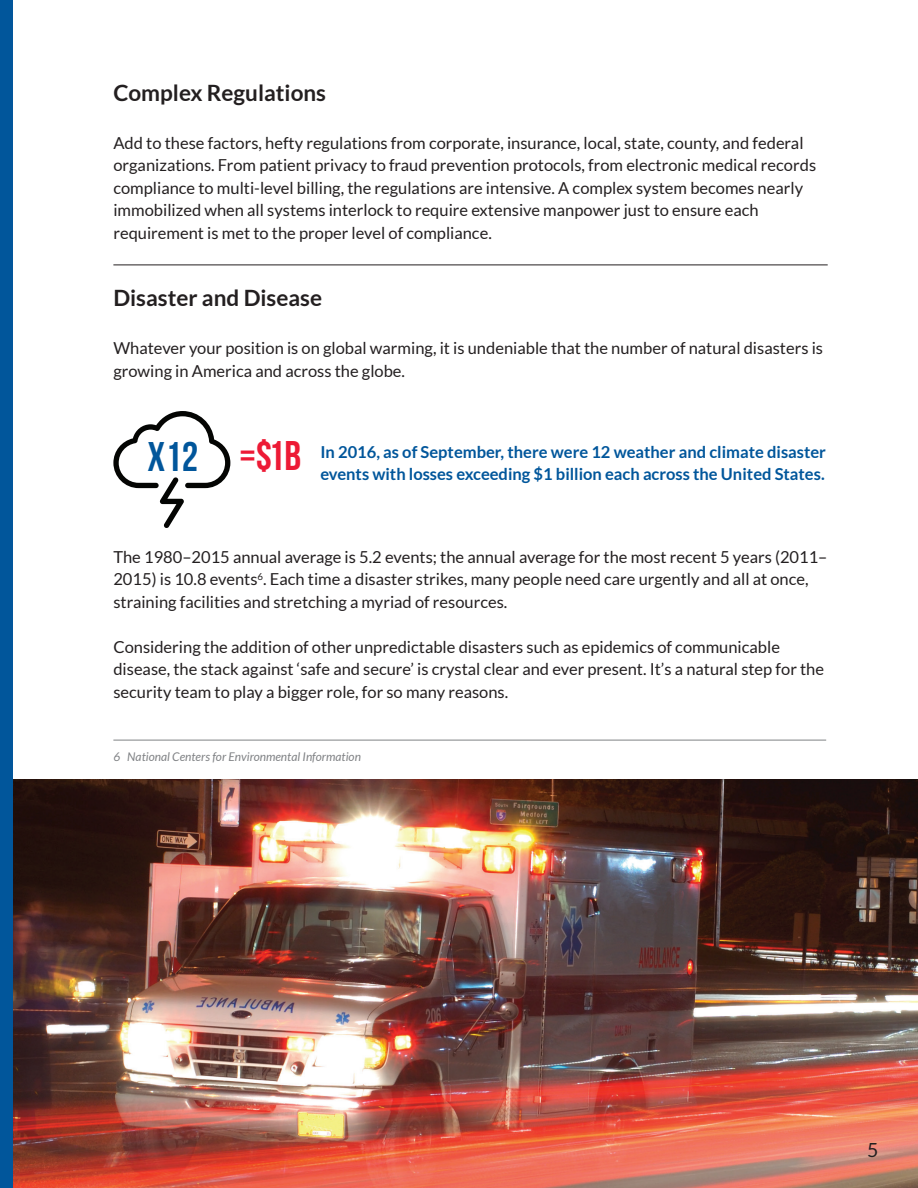
<style>
.page{position:relative;width:918px;height:1188px;background:#fff}
.page>*{position:absolute;margin:0;border:0;box-sizing:border-box;transform-origin:0 0}
.t1{font:41.4px "Bebas Neue";color:#ed1a35}
.t2{font:700 22.5px "Lato";color:#231f20}
.t3{font:19.5px "Lato";color:#231f20}
.t4{font:16.5px/22.5px "Lato";color:#231f20}
.t5{font:700 16.5px/22.5px "Lato";color:#01569b}
.t6{font:italic 12px "Lato";color:#808285}
.s1{color:#01569b}
</style>
<div class="page">
<img style="left:12px;top:779px;width:906px;height:409px">
<div style="left:0;top:0;width:12px;height:1188px;background:#01569b"></div>
<hr style="left:113px;top:740px;width:713px;height:1px;background:#808285">
<hr style="left:113px;top:265px;width:715px;height:1px;background:#231f20">
<svg style="left:113px;top:411px;width:117px;height:117px"></svg>
<h2 class="t2" style="left:113px;top:80px;width:214px">Complex Regulations</h2>
<p class="t4" style="left:113px;top:132px;width:704px">Add to these factors, hefty regulations from corporate, insurance, local, state, county, and federal organizations. From patient privacy to fraud prevention protocols, from electronic medical records compliance to multi-level billing, the regulations are intensive. A complex system becomes nearly immobilized when all systems interlock to require extensive manpower just to ensure each requirement is met to the proper level of compliance.</p>
<h2 class="t2" style="left:113px;top:285px;width:210px">Disaster and Disease</h2>
<p class="t4" style="left:113px;top:337px;width:711px">Whatever your position is on global warming, it is undeniable that the number of natural disasters is growing in America and across the globe.</p>
<h1 class="t1" style="left:148px;top:433px;width:155px"><span class="s1">x12</span> =$1B</h1>
<p class="t5" style="left:320px;top:440px;width:507px">In 2016, as of September, there were 12 weather and climate disaster events with losses exceeding $1 billion each across the United States.</p>
<p class="t4" style="left:113px;top:546px;width:716px">The 1980–2015 annual average is 5.2 events; the annual average for the most recent 5 years (2011–<br>2015) is 10.8 events<sup>6</sup>. Each time a disaster strikes, many people need care urgently and all at once, straining facilities and stretching a myriad of resources.</p>
<p class="t4" style="left:113px;top:636px;width:712px">Considering the addition of other unpredictable disasters such as epidemics of communicable disease, the stack against ‘safe and secure’ is crystal clear and ever present. It’s a natural step for the security team to play a bigger role, for so many reasons.</p>
<p class="t6" style="left:113px;top:750px;width:249px">6 National Centers for Environmental Information</p>
<p class="t3" style="left:867px;top:1139px;width:13px">5</p>
</div>
